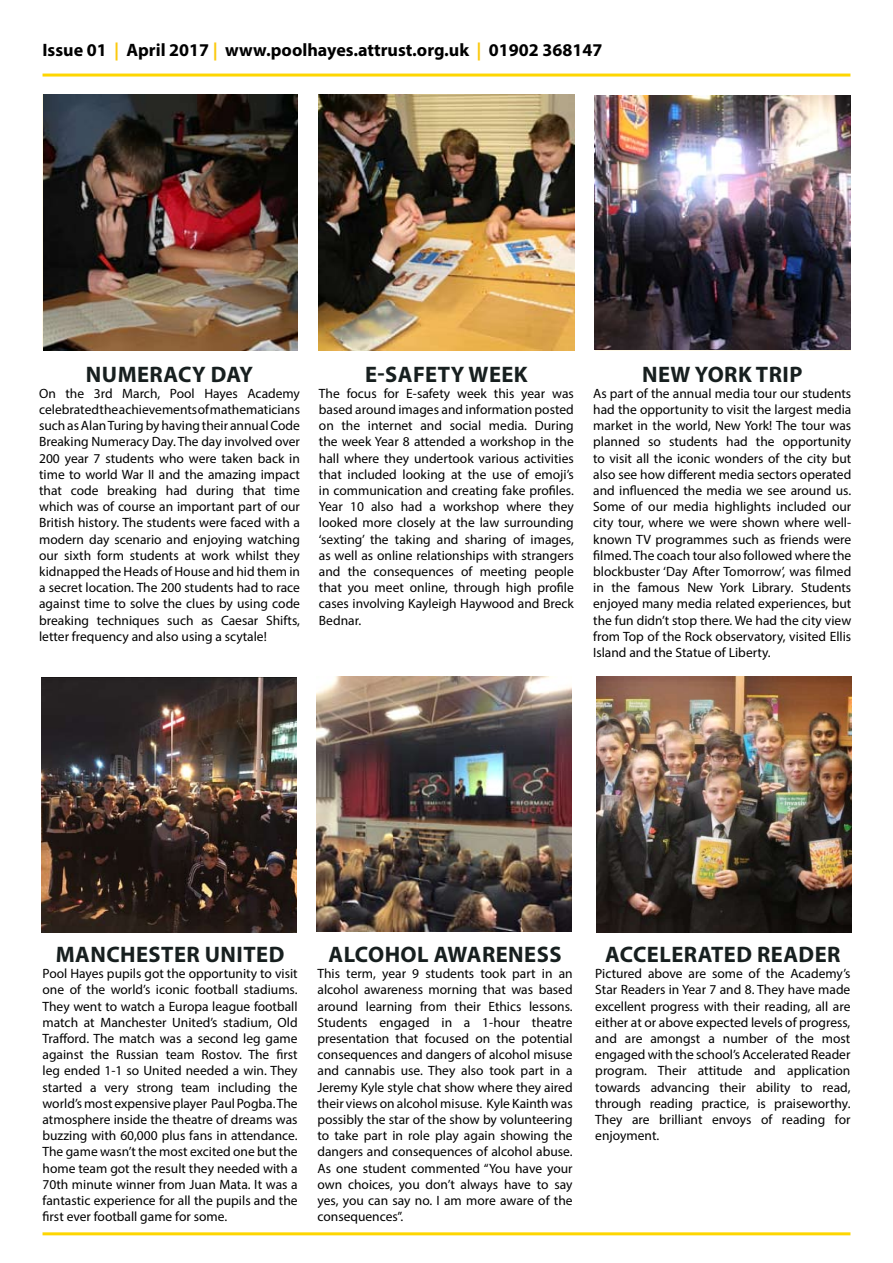
<style>
.page{position:relative;width:893px;height:1263px;background:#fff}
.page>*{position:absolute;margin:0;border:0;box-sizing:border-box;transform-origin:0 0}
.t1{font:700 22.5px "Myriad Pro";letter-spacing:.02em;color:#171f1f}
.t2{font:700 18px "Myriad Pro";color:#000}
.t3{font:13.5px/16.2px "Myriad Pro";color:#000;text-align:justify}
.s1{color:#fbc90d}
</style>
<div class="page">
<hr style="left:43px;top:74px;width:807px;height:3px;background:#fed600">
<hr style="left:43px;top:1232px;width:807px;height:3px;background:#fed600">
<img style="left:319px;top:95px;width:255px;height:256px">
<img style="left:43px;top:95px;width:255px;height:255px">
<img style="left:597px;top:676px;width:254px;height:256px">
<img style="left:41px;top:678px;width:256px;height:255px">
<img style="left:317px;top:676px;width:255px;height:256px">
<img style="left:594px;top:96px;width:256px;height:254px">
<h2 class="t2" style="left:43px;top:38px;width:561px">ISSUE 01 <span class="s1">|</span> APRIL 2017 <span class="s1">|</span> WWW.POOLHAYES.ATTRUST.ORG.UK <span class="s1">|</span> 01902 368147</h2>
<h1 class="t1" style="left:86px;top:359px;width:18px">NUM</h1>
<h1 class="t1" style="left:137px;top:359px;width:118px">ERACY DAY</h1>
<p class="t3" style="left:39px;top:385px;width:262px">On the 3rd March, Pool Hayes Academy celebrated the achievements of mathematicians such as Alan Turing by having their annual Code Breaking Numeracy Day. The day involved over 200 year 7 students who were taken back in time to world War II and the amazing impact that code breaking had during that time which was of course an important part of our British history. The students were faced with a modern day scenario and enjoying watching our sixth form students at work whilst they kidnapped the Heads of House and hid them in a secret location. The 200 students had to race against time to solve the clues by using code breaking techniques such as Caesar Shifts, letter frequency and also using a scytale!</p>
<h1 class="t1" style="left:365px;top:359px;width:164px">E-SAFETY WEEK</h1>
<p class="t3" style="left:319px;top:385px;width:256px">The focus for E-safety week this year was based around images and information posted on the internet and social media. During the week Year 8 attended a workshop in the hall where they undertook various activities that included looking at the use of emoji’s in communication and creating fake profiles.<br>Year 10 also had a workshop where they looked more closely at the law surrounding ‘sexting’ the taking and sharing of images, as well as online relationships with strangers and the consequences of meeting people that you meet online, through high profile cases involving Kayleigh Haywood and Breck Bednar.</p>
<h1 class="t1" style="left:642px;top:359px;width:162px">NEW YORK TRIP</h1>
<p class="t3" style="left:593px;top:385px;width:260px">As part of the annual media tour our students had the opportunity to visit the largest media market in the world, New York! The tour was planned so students had the opportunity to visit all the iconic wonders of the city but also see how different media sectors operated and influenced the media we see around us.<br>Some of our media highlights included our city tour, where we were shown where well&shy;known TV programmes such as friends were filmed. The coach tour also followed where the blockbuster ‘Day After Tomorrow’, was filmed in the famous New York Library. Students enjoyed many media related experiences, but the fun didn’t stop there. We had the city view from Top of the Rock observatory, visited Ellis Island and the Statue of Liberty.</p>
<h1 class="t1" style="left:56px;top:940px;width:228px">MANCHESTER UNITED</h1>
<p class="t3" style="left:43px;top:965px;width:257px">Pool Hayes pupils got the opportunity to visit one of the world’s iconic football stadiums.<br>They went to watch a Europa league football match at Manchester United’s stadium, Old Trafford. The match was a second leg game against the Russian team Rostov. The first leg ended 1-1 so United needed a win. They started a very strong team including the world’s most expensive player Paul Pogba. The atmosphere inside the theatre of dreams was buzzing with 60,000 plus fans in attendance.<br>The game wasn’t the most excited one but the home team got the result they needed with a 70th minute winner from Juan Mata. It was a fantastic experience for all the pupils and the first ever football game for some.</p>
<h1 class="t1" style="left:329px;top:940px;width:234px">ALCOHOL AWARENESS</h1>
<p class="t3" style="left:317px;top:965px;width:257px">This term, year 9 students took part in an alcohol awareness morning that was based around learning from their Ethics lessons.<br>Students engaged in a 1-hour theatre presentation that focused on the potential consequences and dangers of alcohol misuse and cannabis use. They also took part in a Jeremy Kyle style chat show where they aired their views on alcohol misuse. Kyle Kainth was possibly the star of the show by volunteering to take part in role play again showing the dangers and consequences of alcohol abuse.<br>As one student commented “You have your own choices, you don’t always have to say yes, you can say no. I am more aware of the consequences”.</p>
<h1 class="t1" style="left:605px;top:940px;width:237px">ACCELERATED READER</h1>
<p class="t3" style="left:595px;top:965px;width:257px">Pictured above are some of the Academy’s Star Readers in Year 7 and 8. They have made excellent progress with their reading, all are either at or above expected levels of progress, and are amongst a number of the most engaged with the school’s Accelerated Reader program. Their attitude and application towards advancing their ability to read, through reading practice, is praiseworthy.<br>They are brilliant envoys of reading for enjoyment.</p>
</div>
